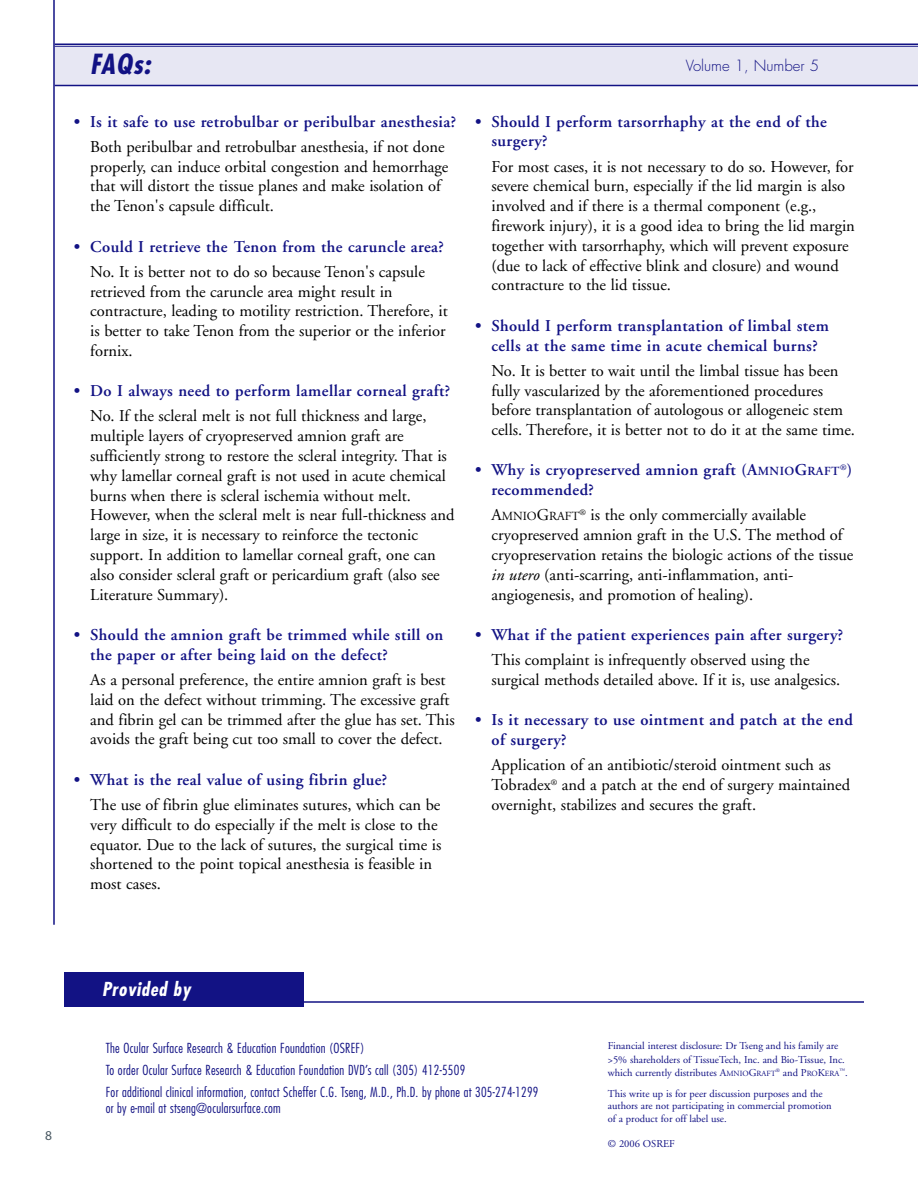
<style>
.page{position:relative;width:918px;height:1188px;background:#fff}
.page>*{position:absolute;margin:0;border:0;box-sizing:border-box;transform-origin:0 0}
.t1{font:italic 700 condensed 27px "Futura";color:#121284}
.t2{font:italic 700 condensed 18.75px "Futura";color:#fff}
.t3{font:16.5px/19.8px "Adobe Garamond";color:#000}
.t4{font:600 16.5px/19.8px "Adobe Garamond";letter-spacing:.025em;color:#121284}
.t5{font:300 15px "Futura";color:#121284}
.t6{font:300 condensed 13.5px/21.6px "Futura";letter-spacing:.02em;color:#121284}
.t7{font:13.5px "Myriad MM 400 600";color:#485761}
.t8{font:10.5px/14.1px "Adobe Garamond";color:#121284}
.s1{font-size:12.3px}
.s2{font-style:italic}
.s3{font-size:7.8px}
</style>
<div class="page">
<hr style="left:74px;top:1001px;width:790px;height:2px;background:#121284">
<div style="left:55px;top:46px;width:863px;height:40px;background:#e7e7f3"></div>
<hr style="left:55px;top:44px;width:863px;height:1px;background:#121284">
<hr style="left:55px;top:46px;width:863px;height:1px;background:#121284">
<hr style="left:55px;top:85px;width:863px;height:1px;background:#121284">
<hr style="left:53px;top:0;width:2px;height:925px;background:#121284">
<div style="left:64px;top:973px;width:240px;height:34px;background:#121284"></div>
<h1 class="t1" style="left:90px;top:52px;width:67px">FAQs:</h1>
<p class="t5" style="left:686px;top:58px;width:135px">Volume 1, Number 5</p>
<p class="t4" style="left:74px;top:113px;width:384px">• Is it safe to use retrobulbar or peribulbar anesthesia?</p>
<p class="t3" style="left:90px;top:138px;width:360px">Both peribulbar and retrobulbar anesthesia, if not done properly, can induce orbital congestion and hemorrhage that will distort the tissue planes and make isolation of the Tenon's capsule difficult.</p>
<p class="t4" style="left:74px;top:238px;width:372px">• Could I retrieve the Tenon from the caruncle area?</p>
<p class="t3" style="left:90px;top:263px;width:359px">No. It is better not to do so because Tenon's capsule retrieved from the caruncle area might result in contracture, leading to motility restriction. Therefore, it is better to take Tenon from the superior or the inferior fornix.</p>
<p class="t4" style="left:74px;top:383px;width:378px">• Do I always need to perform lamellar corneal graft?</p>
<p class="t3" style="left:90px;top:408px;width:366px">No. If the scleral melt is not full thickness and large, multiple layers of cryopreserved amnion graft are sufficiently strong to restore the scleral integrity. That is why lamellar corneal graft is not used in acute chemical burns when there is scleral ischemia without melt.<br>However, when the scleral melt is near full-thickness and large in size, it is necessary to reinforce the tectonic support. In addition to lamellar corneal graft, one can also consider scleral graft or pericardium graft (also see Literature Summary).</p>
<p class="t4" style="left:90px;top:626px;width:355px;text-indent:-16px">• Should the amnion graft be trimmed while still on the paper or after being laid on the defect?</p>
<p class="t3" style="left:90px;top:671px;width:366px">As a personal preference, the entire amnion graft is best laid on the defect without trimming. The excessive graft and fibrin gel can be trimmed after the glue has set. This avoids the graft being cut too small to cover the defect.</p>
<p class="t4" style="left:74px;top:771px;width:315px">• What is the real value of using fibrin glue?</p>
<p class="t3" style="left:90px;top:796px;width:353px">The use of fibrin glue eliminates sutures, which can be very difficult to do especially if the melt is close to the equator. Due to the lack of sutures, the surgical time is shortened to the point topical anesthesia is feasible in most cases.</p>
<p class="t4" style="left:492px;top:113px;width:337px;text-indent:-16px">• Should I perform tarsorrhaphy at the end of the surgery?</p>
<p class="t3" style="left:492px;top:158px;width:365px">For most cases, it is not necessary to do so. However, for severe chemical burn, especially if the lid margin is also involved and if there is a thermal component (e.g., firework injury), it is a good idea to bring the lid margin together with tarsorrhaphy, which will prevent exposure (due to lack of effective blink and closure) and wound contracture to the lid tissue.</p>
<p class="t4" style="left:475px;top:317px;width:355px;text-align:center">• Should I perform transplantation of limbal stem cells at the same time in acute chemical burns?</p>
<p class="t3" style="left:492px;top:362px;width:365px">No. It is better to wait until the limbal tissue has been fully vascularized by the aforementioned procedures before transplantation of autologous or allogeneic stem cells. Therefore, it is better not to do it at the same time.</p>
<p class="t4" style="left:492px;top:462px;width:362px;text-indent:-17px">• Why is cryopreserved amnion graft (A<span class="s1">MNIO</span>G<span class="s1">RAFT</span><sup>®</sup>) recommended?</p>
<p class="t3" style="left:492px;top:507px;width:363px">A<span class="s1">MNIO</span>G<span class="s1">RAFT</span><sup>®</sup> is the only commercially available cryopreserved amnion graft in the U.S. The method of cryopreservation retains the biologic actions of the tissue <span class="s2">in utero</span> (anti-scarring, anti-inflammation, anti&shy;angiogenesis, and promotion of healing).</p>
<p class="t4" style="left:475px;top:626px;width:370px">• What if the patient experiences pain after surgery?</p>
<p class="t3" style="left:492px;top:652px;width:350px">This complaint is infrequently observed using the surgical methods detailed above. If it is, use analgesics.</p>
<p class="t4" style="left:492px;top:712px;width:363px;text-indent:-16px">• Is it necessary to use ointment and patch at the end of surgery?</p>
<p class="t3" style="left:492px;top:757px;width:360px">Application of an antibiotic/steroid ointment such as<br>Tobradex<sup>®</sup> and a patch at the end of surgery maintained overnight, stabilizes and secures the graft.</p>
<p class="t7" style="left:45px;top:1131px;width:8px">8</p>
<p class="t2" style="left:102px;top:981px;width:93px">Provided by</p>
<p class="t6" style="left:106px;top:1038px;width:434px">The Ocular Surface Research &amp; Education Foundation (OSREF)<br>To order Ocular Surface Research &amp; Education Foundation DVD’s call (305) 412-5509<br>For additional clinical information, contact Scheffer C.G. Tseng, M.D., Ph.D. by phone at 305-274-1299</p>
<p class="t6" style="left:106px;top:1098px;width:177px">or by e-mail at stseng@ocularsurface.com</p>
<p class="t8" style="left:608px;top:1039px;width:239px">Financial interest disclosure: Dr Tseng and his family are &gt;5% shareholders of TissueTech, Inc. and Bio-Tissue, Inc.</p>
<p class="t8" style="left:608px;top:1063px;width:242px;line-height:21.1px">which currently distributes A<span class="s3">MNIO</span>G<span class="s3">RAFT</span><sup>®</sup> and P<span class="s3">RO</span>K<span class="s3">ERA</span><sup>™</sup>.<br>This write up is for peer discussion purposes and the</p>
<p class="t8" style="left:608px;top:1101px;width:225px;line-height:12.6px">authors are not participating in commercial promotion of a product for off label use.</p>
<p class="t8" style="left:608px;top:1138px;width:69px">© 2006 OSREF</p>
</div>
